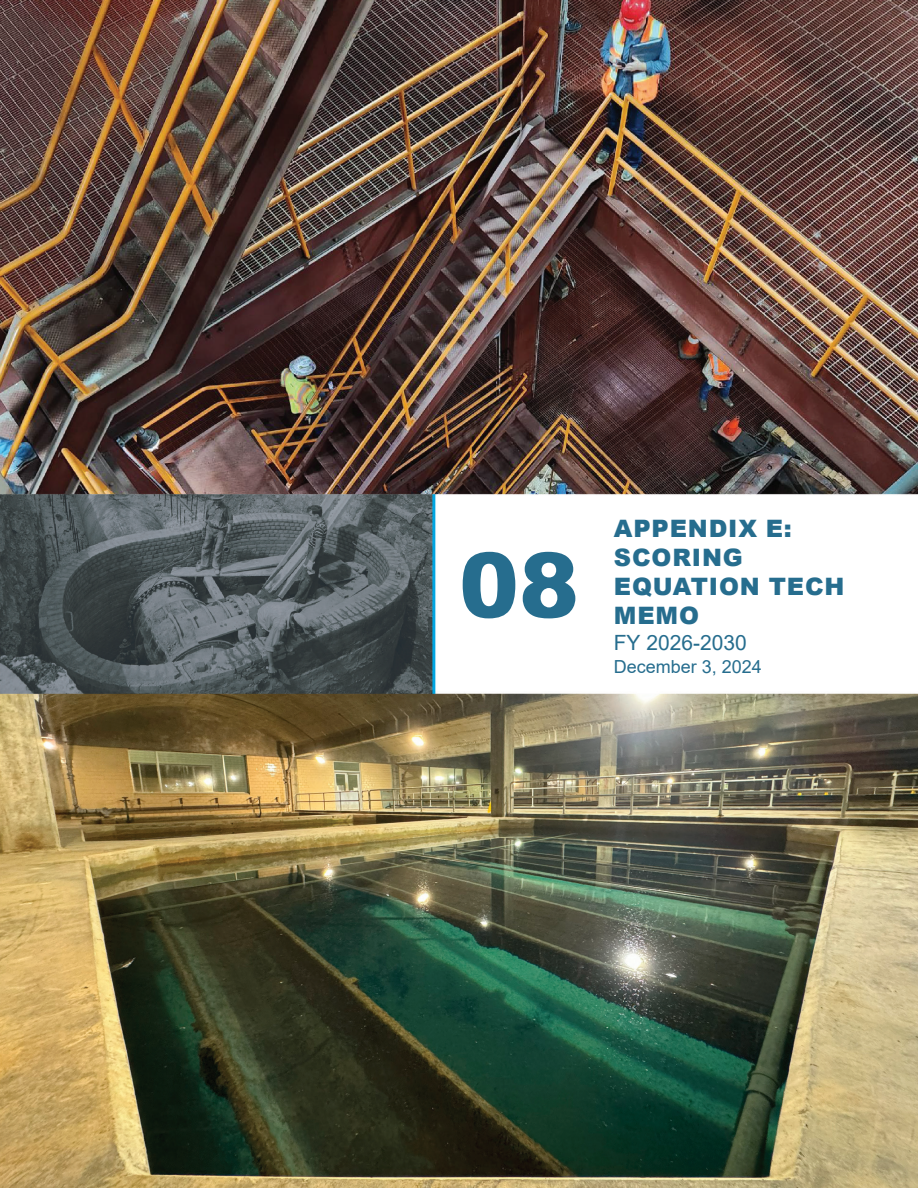
<style>
.page{position:relative;width:918px;height:1188px;background:#fff}
.page>*{position:absolute;margin:0;border:0;box-sizing:border-box;transform-origin:0 0}
.Section_Divider{font:900 90px "Arial";color:#266d8e}
.Document_Title{font:900 24px/28.8px "Arial";letter-spacing:.035em;color:#266d8e}
.Document_Title-2{font:21px "Arial";color:#266d8e}
.Document_Title-3{font:18px "Arial";color:#266d8e}
</style>
<div class="page">
<img style="left:0;top:0;width:918px;height:1188px">
<p class="Section_Divider" style="left:459px;top:520px;width:122px">08</p>
<p class="Document_Title" style="left:614px;top:514px;width:232px">APPENDIX E:<br>SCORING<br>EQUATION TECH<br>MEMO</p>
<p class="Document_Title-2" style="left:614px;top:628px;width:135px">FY 2026-2030</p>
<p class="Document_Title-3" style="left:614px;top:654px;width:150px">December 3, 2024</p>
</div>
